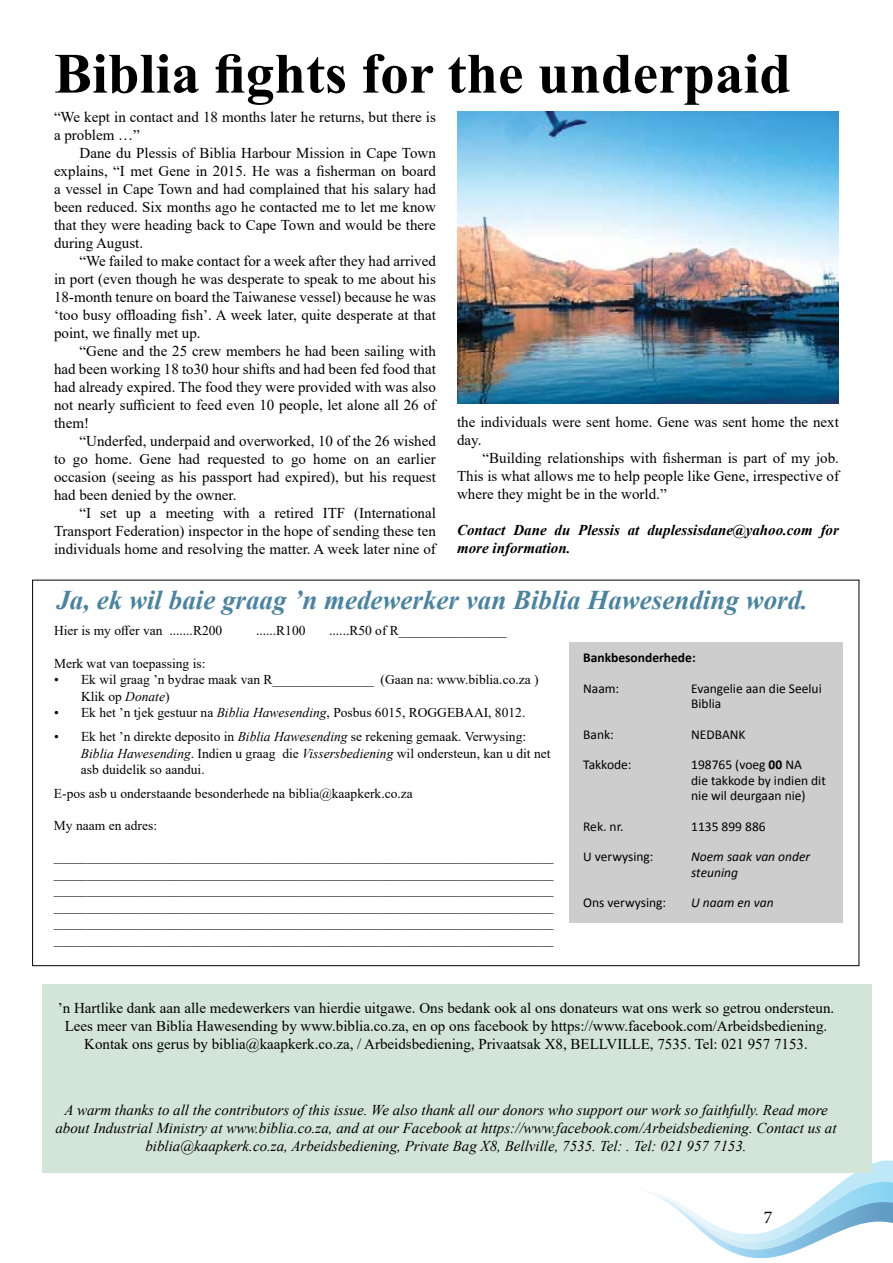
<style>
.page{position:relative;width:893px;height:1263px;background:#fff}
.page>*{position:absolute;margin:0;border:0;box-sizing:border-box;transform-origin:0 0}
.t1{font:700 57px "Times New Roman";color:#000}
.t2{font:italic 700 27px "Times New Roman";color:#4a83a0}
.t3{font:18px "Minion Pro";color:#000}
.t4{font:15px/18px "Times New Roman";color:#000;text-align:justify}
.t5{font:italic 15px/18px "Times New Roman";color:#000;text-align:center}
.t6{font:italic 700 15px/18px "Times New Roman";color:#000}
.t7{font:13.5px/16.5px "Times New Roman";color:#000}
.t8{font:13.5px/15.5px "Calibri";color:#000}
.t9{font:italic 13.5px/15.6px "Calibri";color:#000}
.t10{font:700 13.5px "Calibri";color:#000}
.s1{font-style:italic}
.s2{font-weight:700}
</style>
<div class="page">
<svg style="left:632px;top:1160px;width:261px;height:98px"></svg>
<img style="left:457px;top:112px;width:382px;height:292px">
<div style="left:43px;top:984px;width:829px;height:188px;background:#d3e4d9"></div>
<div style="left:569px;top:643px;width:273px;height:280px;background:#cdcdcd"></div>
<h1 class="t1" style="left:54px;top:32px;width:738px">Biblia fights for the underpaid</h1>
<p class="t4" style="left:54px;top:108px;width:383px">“We kept in contact and 18 months later he returns, but there is a problem …”</p>
<p class="t4" style="left:54px;top:144px;width:383px;text-indent:26px">Dane du Plessis of Biblia Harbour Mission in Cape Town explains, “I met Gene in 2015. He was a fisherman on board a vessel in Cape Town and had complained that his salary had been reduced. Six months ago he contacted me to let me know that they were heading back to Cape Town and would be there during August.</p>
<p class="t4" style="left:54px;top:252px;width:383px;text-indent:26px">“We failed to make contact for a week after they had arrived in port (even though he was desperate to speak to me about his 18-month tenure on board the Taiwanese vessel) because he was ‘too busy offloading fish’. A week later, quite desperate at that point, we finally met up.</p>
<p class="t4" style="left:54px;top:342px;width:383px;text-indent:26px">“Gene and the 25 crew members he had been sailing with had been working 18 to30 hour shifts and had been fed food that had already expired. The food they were provided with was also not nearly sufficient to feed even 10 people, let alone all 26 of them!</p>
<p class="t4" style="left:54px;top:432px;width:383px;text-indent:26px">“Underfed, underpaid and overworked, 10 of the 26 wished to go home. Gene had requested to go home on an earlier occasion (seeing as his passport had expired), but his request had been denied by the owner.</p>
<p class="t4" style="left:54px;top:504px;width:383px;text-indent:26px">“I set up a meeting with a retired ITF (International Transport Federation) inspector in the hope of sending these ten individuals home and resolving the matter. A week later nine of</p>
<p class="t4" style="left:457px;top:412px;width:383px">the individuals were sent home. Gene was sent home the next day.</p>
<p class="t4" style="left:457px;top:448px;width:383px;text-indent:26px">“Building relationships with fisherman is part of my job.<br>This is what allows me to help people like Gene, irrespective of where they might be in the world.”</p>
<p class="t6" style="left:457px;top:520px;width:383px">Contact Dane du Plessis at duplessisdane@yahoo.com for more information.</p>
<h2 class="t2" style="left:56px;top:581px;width:753px">Ja, ek wil baie graag ’n medewerker van Biblia Hawesending word.</h2>
<p class="t7" style="left:54px;top:622px;width:170px">Hier is my offer van .......R200</p>
<p class="t7" style="left:256px;top:622px;width:51px">......R100</p>
<p class="t7" style="left:329px;top:622px;width:179px">......R50 of R________________</p>
<p class="t7" style="left:54px;top:655px;width:153px">Merk wat van toepassing is:</p>
<p class="t7" style="left:81px;top:671px;width:459px;text-indent:-27px">• Ek wil graag ’n bydrae maak van R_______________ (Gaan na: www.biblia.co.za )<br>Klik op <span class="s1">Donate</span>)</p>
<p class="t7" style="left:54px;top:704px;width:473px">• Ek het ’n tjek gestuur na <span class="s1">Biblia Hawesending</span>, Posbus 6015, ROGGEBAAI, 8012.</p>
<p class="t7" style="left:81px;top:728px;width:471px;text-indent:-27px">• Ek het ’n direkte deposito in <span class="s1">Biblia Hawesending</span> se rekening gemaak. Verwysing:<br><span class="s1">Biblia Hawesending</span>. Indien u graag die <span class="s1">Vissersbediening</span> wil ondersteun, kan u dit net asb duidelik so aandui.</p>
<p class="t7" style="left:54px;top:785px;width:360px">E-pos asb u onderstaande besonderhede na biblia@kaapkerk.co.za</p>
<p class="t7" style="left:54px;top:817px;width:105px">My naam en adres:</p>
<p class="t7" style="left:54px;top:848px;width:501px;text-align:justify">__________________________________________________________________________ __________________________________________________________________________ __________________________________________________________________________ __________________________________________________________________________ __________________________________________________________________________ __________________________________________________________________________</p>
<p class="t10" style="left:583px;top:649px;width:114px">Bankbesonderhede:</p>
<p class="t8" style="left:583px;top:680px;width:38px">Naam:</p>
<p class="t8" style="left:691px;top:680px;width:132px">Evangelie aan die Seelui<br>Biblia</p>
<p class="t8" style="left:583px;top:726px;width:32px">Bank:</p>
<p class="t8" style="left:691px;top:726px;width:56px">NEDBANK</p>
<p class="t8" style="left:583px;top:757px;width:50px">Takkode:</p>
<p class="t8" style="left:691px;top:757px;width:136px">198765 (voeg <span class="s2">00</span> NA<br>die takkode by indien dit nie wil deurgaan nie)</p>
<p class="t8" style="left:583px;top:819px;width:42px">Rek. nr.</p>
<p class="t8" style="left:691px;top:819px;width:76px">1135 899 886</p>
<p class="t8" style="left:583px;top:849px;width:72px">U verwysing:</p>
<p class="t9" style="left:691px;top:848px;width:120px">Noem saak van onder steuning</p>
<p class="t8" style="left:583px;top:895px;width:84px">Ons verwysing:</p>
<p class="t9" style="left:691px;top:895px;width:84px">U naam en van</p>
<p class="t4" style="left:58px;top:998px;width:778px;text-align:center">’n Hartlike dank aan alle medewerkers van hierdie uitgawe. Ons bedank ook al ons donateurs wat ons werk so getrou ondersteun.<br>Lees meer van Biblia Hawesending by www.biblia.co.za, en op ons facebook by https://www.facebook.com/Arbeidsbediening.<br>Kontak ons gerus by biblia@kaapkerk.co.za, / Arbeidsbediening, Privaatsak X8, BELLVILLE, 7535. Tel: 021 957 7153.</p>
<p class="t5" style="left:55px;top:1100px;width:783px">A warm thanks to all the contributors of this issue. We also thank all our donors who support our work so faithfully. Read more about Industrial Ministry at www.biblia.co.za, and at our Facebook at https://www.facebook.com/Arbeidsbediening. Contact us at biblia@kaapkerk.co.za, Arbeidsbediening, Private Bag X8, Bellville, 7535. Tel: . Tel: 021 957 7153.</p>
<p class="t3" style="left:764px;top:1205px;width:10px">7</p>
</div>
